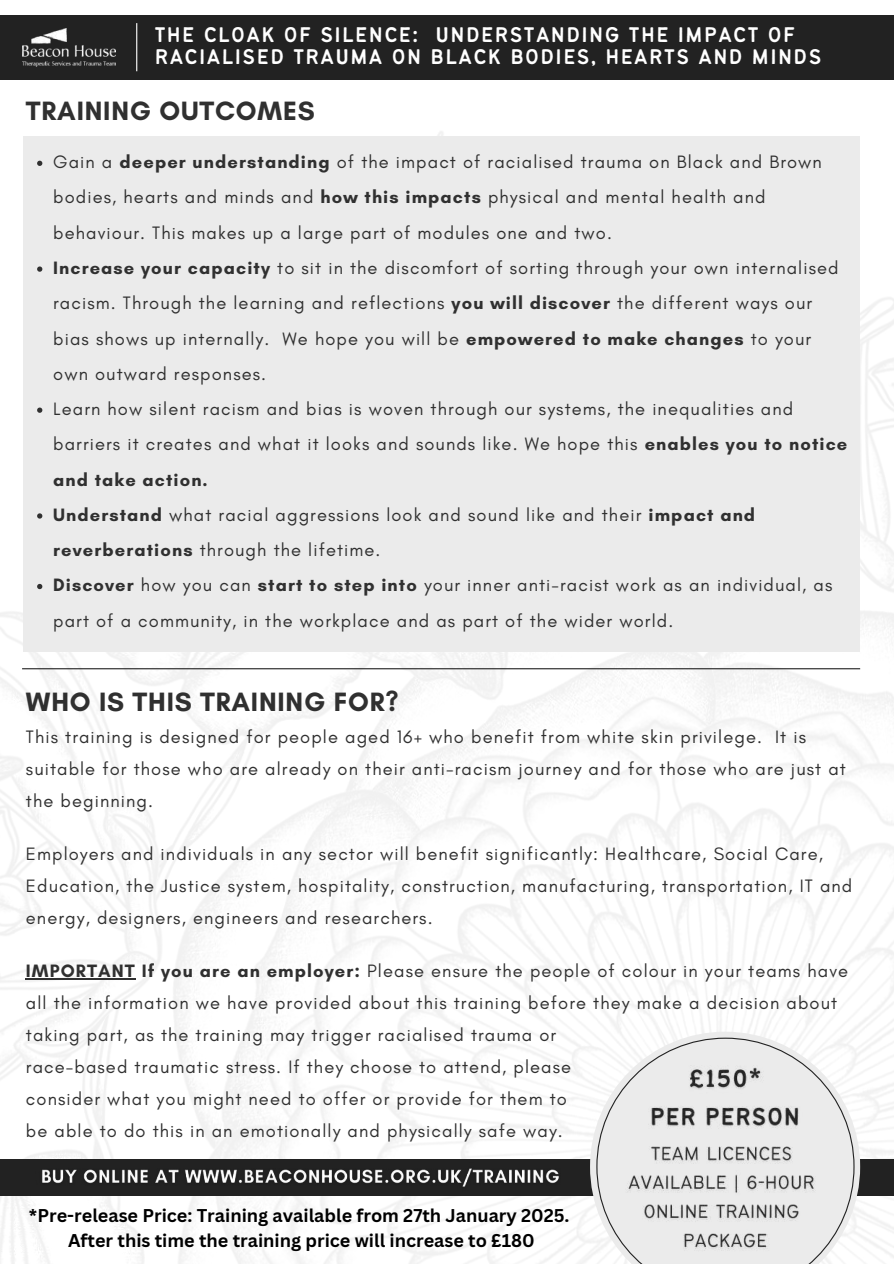
<style>
.page{position:relative;width:894px;height:1264px;background:#fff}
.page>*{position:absolute;margin:0;border:0;box-sizing:border-box;transform-origin:0 0}
.t1{font:700 27px "Glacial Indifference";letter-spacing:.03em;color:#303030}
.t2{font:23.4px/21.3px "Bantayog";letter-spacing:.06em;color:#fff}
.t3{font:18.3px/35.2px "Glacial Indifference";letter-spacing:.06em;color:#303030}
.t4{font:700 18px/24.8px "Canva Sans";color:#000;text-align:center}
.s1{font-weight:700}
</style>
<div class="page">
<img style="left:0;top:131px;width:893px;height:1132px">
<hr style="left:26px;top:978px;width:110px;height:1px;background:#303030">
<div style="left:0;top:15px;width:893px;height:65px;background:#222"></div>
<img style="left:22px;top:28px;width:93px;height:39px">
<hr style="left:136px;top:23px;width:1px;height:48px;background:#fff">
<hr style="left:22px;top:668px;width:837px;height:1px;background:#222">
<div style="left:23px;top:136px;width:836px;height:515px;background:#ebebeb"></div>
<svg style="left:37px;top:161px;width:5px;height:5px"></svg>
<svg style="left:37px;top:266px;width:5px;height:6px"></svg>
<svg style="left:37px;top:407px;width:5px;height:6px"></svg>
<svg style="left:37px;top:513px;width:5px;height:5px"></svg>
<svg style="left:37px;top:584px;width:5px;height:5px"></svg>
<div style="left:0;top:1159px;width:893px;height:36px;background:#222"></div>
<svg style="left:590px;top:1031px;width:269px;height:232px"></svg>
<img style="left:42px;top:1168px;width:517px;height:19px">
<svg style="left:596px;top:1037px;width:257px;height:226px"></svg>
<img style="left:625px;top:1065px;width:197px;height:186px">
<p class="t2" style="left:155px;top:26px;width:668px">THE CLOAK OF SILENCE: UNDERSTANDING THE IMPACT OF<br>RACIALISED TRAUMA ON BLACK BODIES, HEARTS AND MINDS</p>
<h1 class="t1" style="left:26px;top:95px;width:290px">TRAINING OUTCOMES</h1>
<p class="t3" style="left:53px;top:144px;width:795px">Gain a <span class="s1">deeper understanding</span> of the impact of racialised trauma on Black and Brown bodies, hearts and minds and <span class="s1">how this impacts</span> physical and mental health and behaviour. This makes up a large part of modules one and two.<br><span class="s1">Increase your capacity</span> to sit in the discomfort of sorting through your own internalised racism. Through the learning and reflections <span class="s1">you will discover</span> the different ways our bias shows up internally. We hope you will be <span class="s1">empowered to make changes</span> to your own outward responses.<br>Learn how silent racism and bias is woven through our systems, the inequalities and barriers it creates and what it looks and sounds like. We hope this <span class="s1">enables you to notice and take action.<br>Understand</span> what racial aggressions look and sound like and their <span class="s1">impact and reverberations</span> through the lifetime.<br><span class="s1">Discover</span> how you can <span class="s1">start to step into</span> your inner anti-racist work as an individual, as part of a community, in the workplace and as part of the wider world.</p>
<h1 class="t1" style="left:26px;top:685px;width:374px">WHO IS THIS TRAINING FOR?</h1>
<p class="t3" style="left:26px;top:720px;width:821px;line-height:32px">This training is designed for people aged 16+ who benefit from white skin privilege. It is suitable for those who are already on their anti-racism journey and for those who are just at the beginning.</p>
<p class="t3" style="left:26px;top:837px;width:827px;line-height:32px">Employers and individuals in any sector will benefit significantly: Healthcare, Social Care,<br>Education, the Justice system, hospitality, construction, manufacturing, transportation, IT and energy, designers, engineers and researchers.</p>
<p class="t3" style="left:26px;top:954px;width:823px;line-height:32px"><span class="s1">IMPORTANT If you are an employer:</span> Please ensure the people of colour in your teams have all the information we have provided about this training before they make a decision about taking part, as the training may trigger racialised trauma or<br>race-based traumatic stress. If they choose to attend, please<br>consider what you might need to offer or provide for them to<br>be able to do this in an emotionally and physically safe way.</p>
<p class="t4" style="left:29px;top:1202px;width:542px">*Pre-release Price: Training available from 27th January 2025.<br>After this time the training price will increase to £180</p>
</div>
